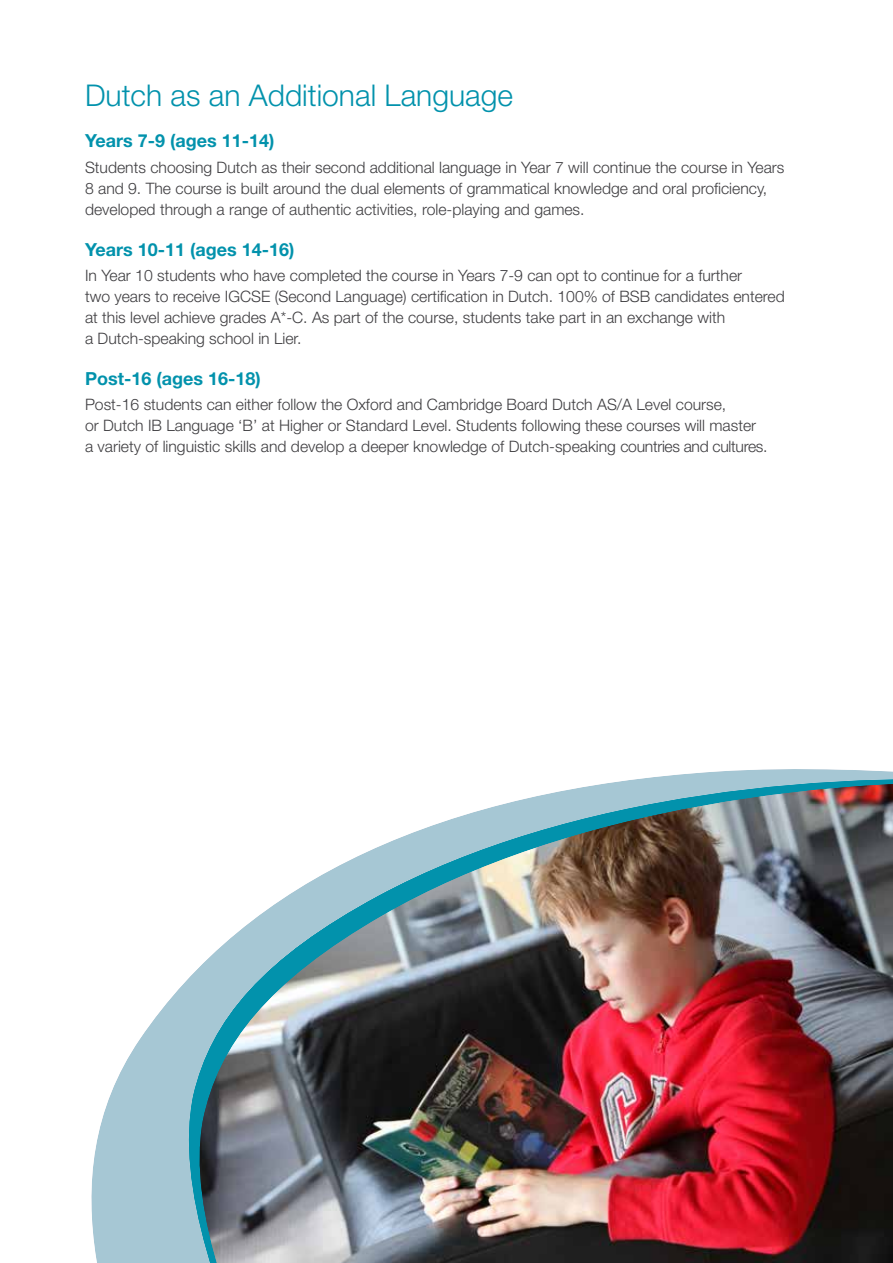
<style>
.page{position:relative;width:893px;height:1263px;background:#fff}
.page>*{position:absolute;margin:0;border:0;box-sizing:border-box;transform-origin:0 0}
.t1{font:300 30px "Helvetica Neue LT Std";color:#0292ac}
.t2{font:700 18px "Helvetica Neue LT Std";color:#0292ac}
.t3{font:300 15.75px/21px "Helvetica Neue LT Std";color:#3e3d40}
</style>
<div class="page">
<img style="left:91px;top:769px;width:802px;height:494px">
<h1 class="t1" style="left:85px;top:77px;width:429px">Dutch as an Additional Language</h1>
<p class="t2" style="left:85px;top:130px;width:191px">Years 7-9 (ages 11-14)</p>
<p class="t3" style="left:85px;top:156px;width:701px">Students choosing Dutch as their second additional language in Year 7 will continue the course in Years<br>8 and 9. The course is built around the dual elements of grammatical knowledge and oral proficiency, developed through a range of authentic activities, role-playing and games.</p>
<p class="t2" style="left:85px;top:238px;width:211px">Years 10-11 (ages 14-16)</p>
<p class="t3" style="left:85px;top:265px;width:701px">In Year 10 students who have completed the course in Years 7-9 can opt to continue for a further<br>two years to receive IGCSE (Second Language) certification in Dutch. 100% of BSB candidates entered at this level achieve grades A*-C. As part of the course, students take part in an exchange with<br>a Dutch-speaking school in Lier.</p>
<p class="t2" style="left:85px;top:367px;width:177px">Post-16 (ages 16-18)</p>
<p class="t3" style="left:85px;top:394px;width:684px">Post-16 students can either follow the Oxford and Cambridge Board Dutch AS/A Level course,<br>or Dutch IB Language ‘B’ at Higher or Standard Level. Students following these courses will master a variety of linguistic skills and develop a deeper knowledge of Dutch-speaking countries and cultures.</p>
</div>
